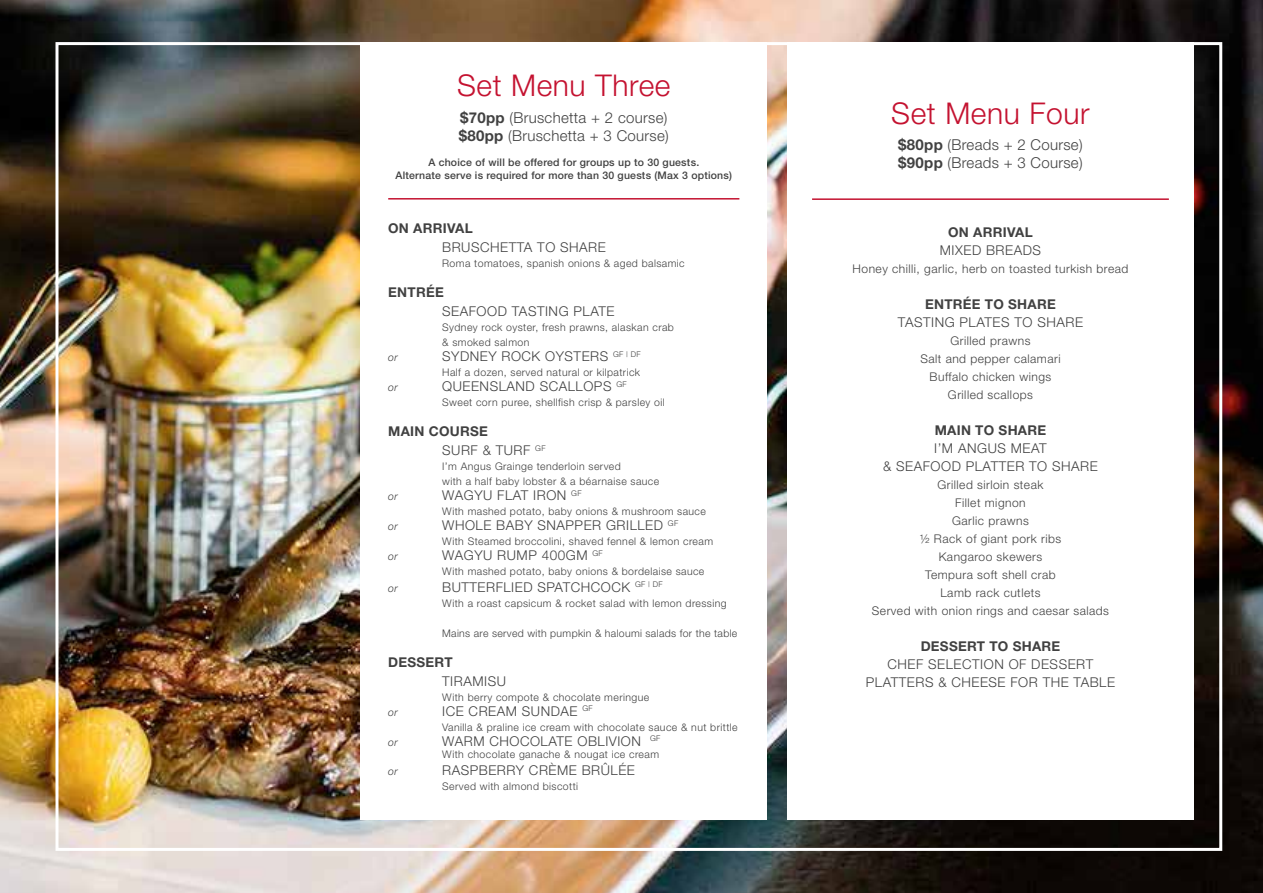
<style>
.page{position:relative;width:1263px;height:893px;background:#fff}
.page>*{position:absolute;margin:0;border:0;box-sizing:border-box;transform-origin:0 0}
.t1{font:300 30px "Helvetica Neue";letter-spacing:.02em;color:#c41230}
.t2{font:300 15px/18px "Helvetica Neue";letter-spacing:.02em;color:#414141}
.t3{font:300 13.5px/18px "Helvetica Neue";letter-spacing:.04em;color:#414141;text-align:center}
.t4{font:700 13.5px/19.2px "Helvetica Neue";letter-spacing:.02em;color:#414141}
.t5{font:300 12px/18px "Helvetica Neue";letter-spacing:.04em;color:#414141;text-align:center}
.t6{font:300 10.5px/15px "Helvetica Neue";letter-spacing:.04em;color:#414141}
.t7{font:500 10.5px/12.6px "Helvetica Neue";letter-spacing:.02em;color:#414141;text-align:center}
.t8{font:italic 300 10.5px "Helvetica Neue";letter-spacing:.04em;color:#414141}
.s1{font-weight:700}
.s2{font-weight:300}
</style>
<div class="page">
<img style="left:0;top:0;width:1263px;height:893px">
<div style="left:361px;top:42px;width:406px;height:777px;background:#fff"></div>
<div style="left:787px;top:42px;width:406px;height:777px;background:#fff"></div>
<hr style="left:388px;top:198px;width:351px;height:2px;background:#c41230">
<hr style="left:812px;top:198px;width:357px;height:2px;background:#c41230">
<h1 class="t1" style="left:457px;top:67px;width:215px">Set Menu Three</h1>
<h2 class="t2" style="left:459px;top:108px;width:211px"><span class="s1">$70pp</span> (Bruschetta + 2 course) <span class="s1">$80pp</span> (Bruschetta + 3 Course)</h2>
<p class="t7" style="left:395px;top:156px;width:338px">A choice of will be offered for groups up to 30 guests.<br>Alternate serve is required for more than 30 guests (Max 3 options)</p>
<p class="t4" style="left:388px;top:218px;width:86px">ON ARRIVAL</p>
<p class="t3" style="left:442px;top:238px;width:165px">BRUSCHETTA TO SHARE</p>
<p class="t6" style="left:442px;top:255px;width:244px">Roma tomatoes, spanish onions &amp; aged balsamic</p>
<p class="t4" style="left:388px;top:282px;width:57px">ENTRÉE</p>
<p class="t3" style="left:442px;top:302px;width:174px">SEAFOOD TASTING PLATE</p>
<p class="t6" style="left:442px;top:320px;width:233px">Sydney rock oyster, fresh prawns, alaskan crab &amp; smoked salmon</p>
<p class="t8" style="left:388px;top:351px;width:11px">or</p>
<p class="t3" style="left:442px;top:347px;width:200px">SYDNEY ROCK OYSTERS <sup>GF</sup> <sup>|</sup> <sup>DF</sup></p>
<p class="t6" style="left:442px;top:365px;width:199px">Half a dozen, served natural or kilpatrick</p>
<p class="t8" style="left:388px;top:381px;width:11px">or</p>
<p class="t3" style="left:442px;top:377px;width:186px">QUEENSLAND SCALLOPS <sup>GF</sup></p>
<p class="t6" style="left:442px;top:395px;width:224px">Sweet corn puree, shellfish crisp &amp; parsley oil</p>
<p class="t4" style="left:442px;top:421px;width:105px;text-indent:-54px">MAIN COURSE<br><span class="s2">SURF &amp; TURF</span> <sup>GF</sup></p>
<p class="t6" style="left:442px;top:459px;width:219px">I’m Angus Grainge tenderloin served<br>with a half baby lobster &amp; a béarnaise sauce</p>
<p class="t8" style="left:388px;top:490px;width:11px">or</p>
<p class="t3" style="left:442px;top:486px;width:141px">WAGYU FLAT IRON <sup>GF</sup></p>
<p class="t6" style="left:442px;top:504px;width:265px">With mashed potato, baby onions &amp; mushroom sauce</p>
<p class="t8" style="left:388px;top:520px;width:11px">or</p>
<p class="t3" style="left:442px;top:516px;width:238px">WHOLE BABY SNAPPER GRILLED <sup>GF</sup></p>
<p class="t6" style="left:442px;top:534px;width:272px">With Steamed broccolini, shaved fennel &amp; lemon cream</p>
<p class="t8" style="left:388px;top:550px;width:11px">or</p>
<p class="t3" style="left:442px;top:546px;width:162px">WAGYU RUMP 400GM <sup>GF</sup></p>
<p class="t6" style="left:442px;top:564px;width:264px">With mashed potato, baby onions &amp; bordelaise sauce</p>
<p class="t8" style="left:388px;top:582px;width:11px">or</p>
<p class="t3" style="left:442px;top:577px;width:222px">BUTTERFLIED SPATCHCOCK <sup>GF</sup> <sup>|</sup> <sup>DF</sup></p>
<p class="t6" style="left:442px;top:595px;width:286px">With a roast capsicum &amp; rocket salad with lemon dressing</p>
<p class="t6" style="left:442px;top:625px;width:297px">Mains are served with pumpkin &amp; haloumi salads for the table</p>
<p class="t4" style="left:388px;top:652px;width:66px">DESSERT</p>
<p class="t3" style="left:442px;top:672px;width:65px">TIRAMISU</p>
<p class="t6" style="left:442px;top:689px;width:209px">With berry compote &amp; chocolate meringue</p>
<p class="t8" style="left:388px;top:706px;width:11px">or</p>
<p class="t3" style="left:442px;top:702px;width:152px">ICE CREAM SUNDAE <sup>GF</sup></p>
<p class="t6" style="left:442px;top:719px;width:297px">Vanilla &amp; praline ice cream with chocolate sauce &amp; nut brittle</p>
<p class="t8" style="left:388px;top:736px;width:11px">or</p>
<p class="t3" style="left:442px;top:732px;width:220px">WARM CHOCOLATE OBLIVION <sup>GF</sup></p>
<p class="t6" style="left:442px;top:747px;width:218px">With chocolate ganache &amp; nougat ice cream</p>
<p class="t8" style="left:388px;top:765px;width:11px">or</p>
<p class="t3" style="left:442px;top:761px;width:193px">RASPBERRY CRÈME brûlée</p>
<p class="t6" style="left:442px;top:778px;width:137px">Served with almond biscotti</p>
<h1 class="t1" style="left:891px;top:95px;width:200px">Set Menu Four</h1>
<h2 class="t2" style="left:898px;top:135px;width:186px"><span class="s1">$80pp</span> (Breads + 2 Course) <span class="s1">$90pp</span> (Breads + 3 Course)</h2>
<p class="t4" style="left:948px;top:222px;width:86px">ON ARRIVAL</p>
<p class="t3" style="left:940px;top:240px;width:103px">MIXED BREADS</p>
<p class="t5" style="left:853px;top:259px;width:277px">Honey chilli, garlic, herb on toasted turkish bread</p>
<p class="t4" style="left:925px;top:294px;width:132px">ENTRÉE TO SHARE</p>
<p class="t3" style="left:898px;top:312px;width:187px">TASTING PLATES TO SHARE</p>
<p class="t5" style="left:920px;top:331px;width:142px">Grilled prawns<br>Salt and pepper calamari<br>Buffalo chicken wings<br>Grilled scallops</p>
<p class="t4" style="left:935px;top:420px;width:113px">MAIN TO SHARE</p>
<p class="t3" style="left:883px;top:438px;width:216px">I’M ANGUS MEAT<br>&amp; SEAFOOD PLATTER TO SHARE</p>
<p class="t5" style="left:872px;top:475px;width:239px">Grilled sirloin steak<br>Fillet mignon<br>Garlic prawns<br>½ Rack of giant pork ribs<br>Kangaroo skewers<br>Tempura soft shell crab<br>Lamb rack cutlets<br>Served with onion rings and caesar salads</p>
<p class="t4" style="left:921px;top:636px;width:141px">DESSERT TO SHARE</p>
<p class="t3" style="left:887px;top:654px;width:20px">Chef</p>
<p class="t3" style="left:928px;top:654px;width:10px">selection</p>
<p class="t3" style="left:1009px;top:654px;width:33px">of dessert</p>
<p class="t3" style="left:866px;top:672px;width:10px">platters</p>
<p class="t3" style="left:938px;top:672px;width:23px">&amp; cheese</p>
<p class="t3" style="left:1010px;top:672px;width:10px">for</p>
<p class="t3" style="left:1043px;top:672px;width:10px">the</p>
<p class="t3" style="left:1073px;top:672px;width:10px">table</p>
</div>
